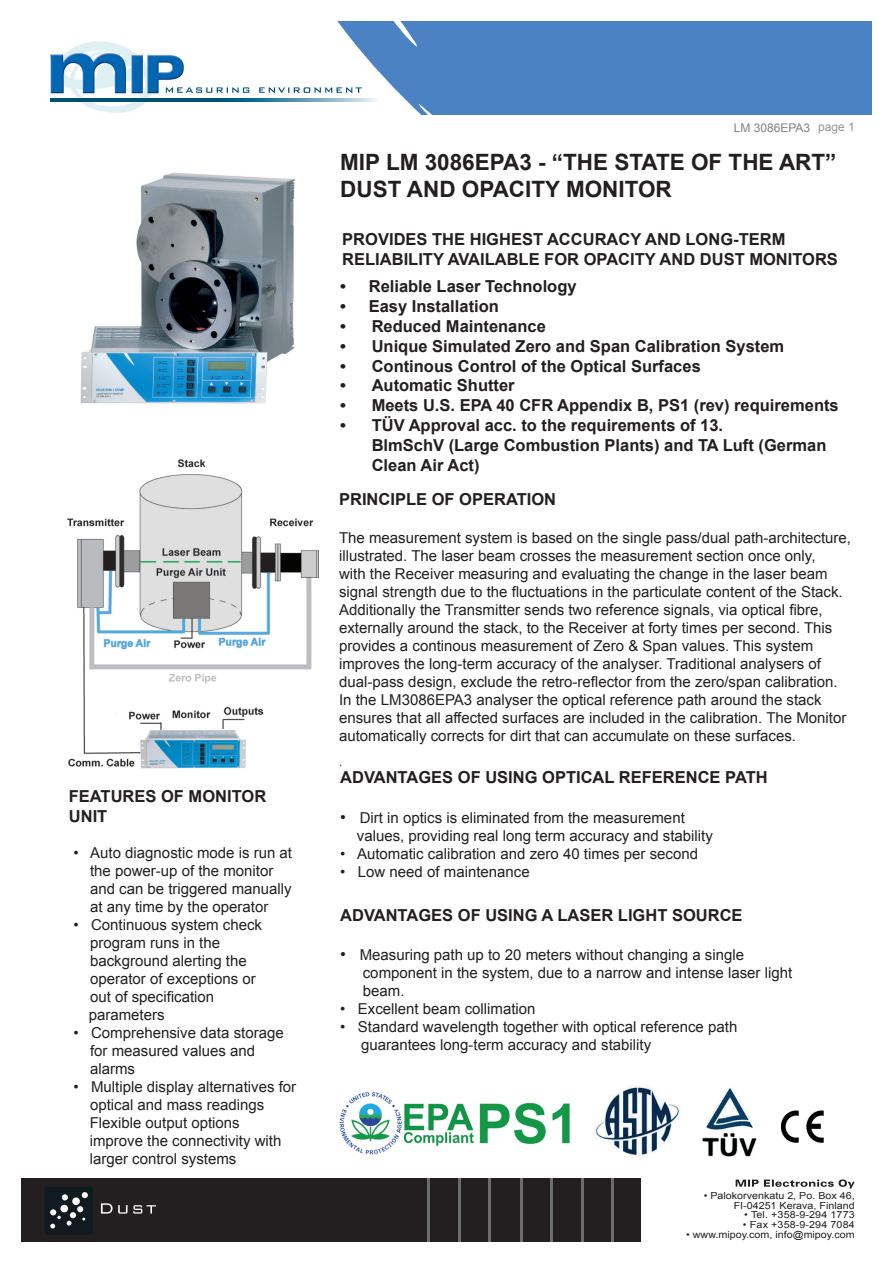
<style>
.page{position:relative;width:893px;height:1263px;background:#fff}
.page>*{position:absolute;margin:0;border:0;box-sizing:border-box;transform-origin:0 0}
.t1{font:700 22.5px/27px "Arial";color:#231f20}
.t2{font:700 16.5px/19.8px "Arial";color:#231f20}
.t3{font:15px/18px "Arial";color:#231f20}
.t4{font:12px "Arial";color:#808285}
.t5{font:9.75px/9.8px "Arial";color:#231f20;text-align:right;scale:1.1 1}
.s1{color:#939598}
.s2{font-size:16.5px}
</style>
<div class="page">
<img style="left:68px;top:459px;width:251px;height:309px">
<img style="left:339px;top:1092px;width:231px;height:62px">
<img style="left:594px;top:1085px;width:86px;height:72px">
<img style="left:702px;top:1088px;width:55px;height:69px">
<img style="left:781px;top:1110px;width:43px;height:33px">
<img style="left:80px;top:172px;width:215px;height:232px">
<div style="left:533px;top:21px;width:339px;height:94px;background:#4b82c3"></div>
<div style="left:21px;top:1178px;width:620px;height:64px;background:#231f20"></div>
<img style="left:50px;top:41px;width:116px;height:72px">
<hr style="left:51px;top:99px;width:327px;height:2px;background:#fff">
<hr style="left:489px;top:1178px;width:2px;height:64px;background:#6c6d70">
<hr style="left:458px;top:1178px;width:2px;height:64px;background:#6c6d70">
<hr style="left:428px;top:1178px;width:2px;height:64px;background:#6c6d70">
<hr style="left:612px;top:1178px;width:2px;height:63px;background:#6c6d70">
<hr style="left:581px;top:1178px;width:2px;height:63px;background:#6c6d70">
<hr style="left:551px;top:1178px;width:2px;height:63px;background:#6c6d70">
<hr style="left:520px;top:1178px;width:3px;height:63px;background:#6c6d70">
<svg style="left:45px;top:1187px;width:48px;height:48px;background:#2e363c"></svg>
<svg style="left:101px;top:1203px;width:55px;height:10px"></svg>
<svg style="left:166px;top:21px;width:367px;height:94px"></svg>
<svg style="left:736px;top:1179px;width:119px;height:9px"></svg>
<p class="t2" style="left:69px;top:787px;width:199px">FEATURES OF MONITOR<br>UNIT</p>
<p class="t3" style="left:90px;top:844px;width:204px;text-indent:-17px">• Auto diagnostic mode is run at the power-up of the monitor and can be triggered manually at any time by the operator</p>
<p class="t3" style="left:89px;top:916px;width:175px;text-indent:-15px">• Continuous system check program runs in the background alerting the operator of exceptions or out of specification parameters</p>
<p class="t3" style="left:90px;top:1024px;width:195px;text-indent:-17px">• Comprehensive data storage for measured values and alarms</p>
<p class="t3" style="left:90px;top:1078px;width:208px;text-indent:-16px">• Multiple display alternatives for optical and mass readings<br>Flexible output options improve the connectivity with larger control systems</p>
<p class="t4" style="left:734px;top:120px;width:122px">LM 3086EPA3 <span class="s1">page 1</span></p>
<h1 class="t1" style="left:340px;top:149px;width:498px">MIP LM 3086EPA3 - “THE STATE OF THE ART”<br>DUST AND OPACITY MONITOR</h1>
<p class="t2" style="left:342px;top:230px;width:497px">PROVIDES THE HIGHEST ACCURACY AND LONG-TERM<br>RELIABILITY AVAILABLE FOR OPACITY AND DUST MONITORS</p>
<p class="t2" style="left:340px;top:277px;width:238px">• Reliable Laser Technology</p>
<p class="t2" style="left:340px;top:297px;width:160px">• Easy Installation</p>
<p class="t2" style="left:340px;top:317px;width:207px">• Reduced Maintenance</p>
<p class="t2" style="left:340px;top:337px;width:446px">• Unique Simulated Zero and Span Calibration System</p>
<p class="t2" style="left:340px;top:356px;width:362px">• Continous Control of the Optical Surfaces</p>
<p class="t2" style="left:340px;top:376px;width:176px">• Automatic Shutter</p>
<p class="t2" style="left:340px;top:396px;width:500px">• Meets U.S. EPA 40 CFR Appendix B, PS1 (rev) requirements</p>
<p class="t2" style="left:372px;top:416px;width:456px;text-indent:-32px">• TÜV Approval acc. to the requirements of 13.<br>BlmSchV (Large Combustion Plants) and TA Luft (German<br>Clean Air Act)</p>
<p class="t2" style="left:339px;top:490px;width:218px">PRINCIPLE OF OPERATION</p>
<p class="t3" style="left:339px;top:528px;width:513px">The measurement system is based on the single pass/dual path-architecture, illustrated. The laser beam crosses the measurement section once only,<br>with the Receiver measuring and evaluating the change in the laser beam signal strength due to the fluctuations in the particulate content of the Stack.<br>Additionally the Transmitter sends two reference signals, via optical fibre, externally around the stack, to the Receiver at forty times per second. This provides a continous measurement of Zero &amp; Span values. This system improves the long-term accuracy of the analyser. Traditional analysers of dual-pass design, exclude the retro-reflector from the zero/span calibration.<br>In the LM3086EPA3 analyser the optical reference path around the stack ensures that all affected surfaces are included in the calibration. The Monitor automatically corrects for dirt that can accumulate on these surfaces.</p>
<p class="t2" style="left:340px;top:768px;width:429px">ADVANTAGES OF USING OPTICAL REFERENCE PATH</p>
<p class="t3" style="left:357px;top:809px;width:357px;text-indent:-17px"><span class="s2">•</span> Dirt in optics is eliminated from the measurement values, providing real long term accuracy and stability</p>
<p class="t3" style="left:340px;top:845px;width:359px">• Automatic calibration and zero 40 times per second</p>
<p class="t3" style="left:340px;top:863px;width:191px">• Low need of maintenance</p>
<p class="t2" style="left:340px;top:905px;width:404px">ADVANTAGES OF USING A LASER LIGHT SOURCE</p>
<p class="t3" style="left:363px;top:946px;width:431px;text-indent:-23px"><span class="s2">•</span> Measuring path up to 20 meters without changing a single component in the system, due to a narrow and intense laser light beam.</p>
<p class="t3" style="left:340px;top:1000px;width:197px">• Excellent beam collimation</p>
<p class="t3" style="left:361px;top:1018px;width:378px;text-indent:-21px">• Standard wavelength together with optical reference path guarantees long-term accuracy and stability</p>
<p class="t5" style="left:704px;top:1190px;width:139px">• Palokorvenkatu 2, Po. Box 46,<br>FI-04251 Kerava, Finland</p>
<p class="t5" style="left:744px;top:1210px;width:102px">• Tel. +358-9-294 1773</p>
<p class="t5" style="left:743px;top:1220px;width:103px">• Fax +358-9-294 7084</p>
<p class="t5" style="left:686px;top:1229px;width:155px">• www.mipoy.com, info@mipoy.com</p>
</div>
